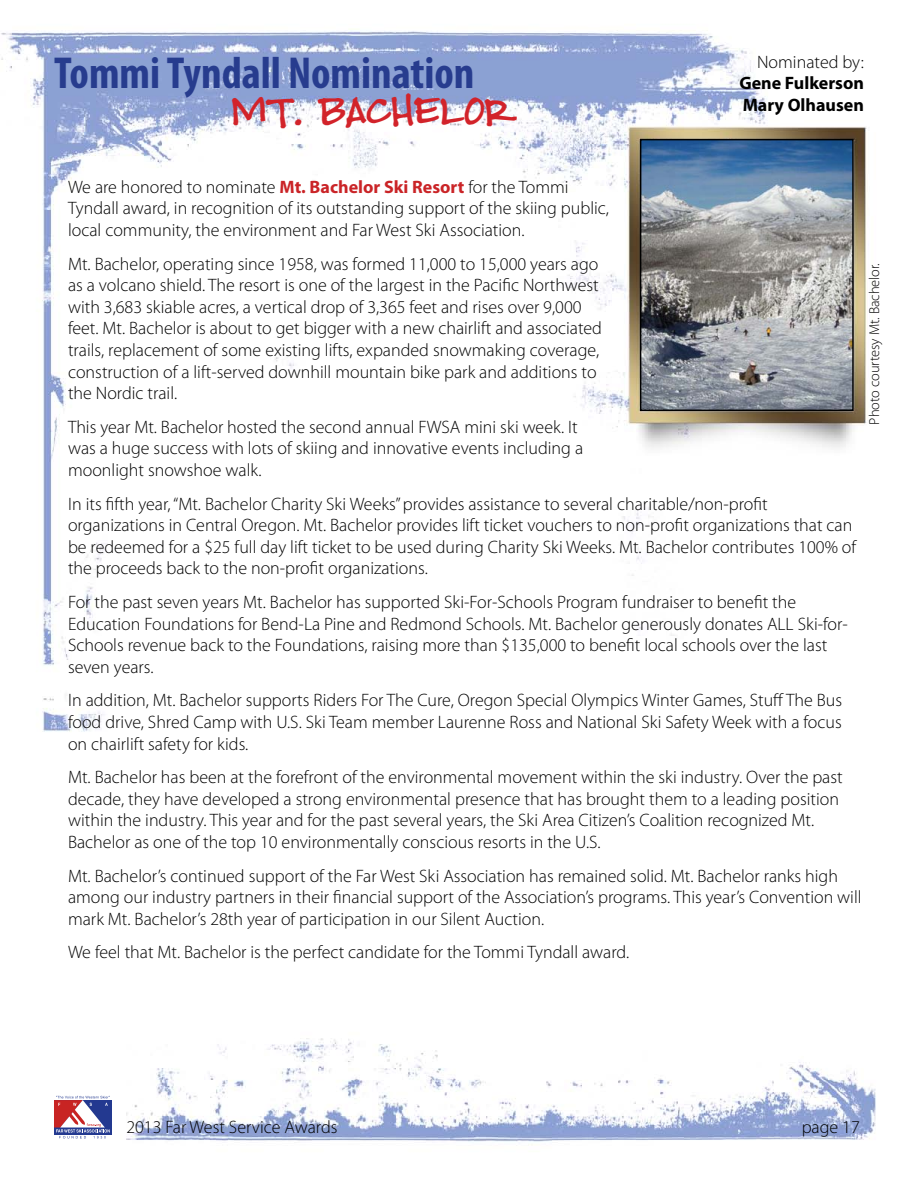
<style>
.page{position:relative;width:918px;height:1188px;background:#fff}
.page>*{position:absolute;margin:0;border:0;box-sizing:border-box;transform-origin:0 0}
.t1{font:700 condensed 45px "Myriad Pro";color:#273c8e}
.t2{font:32.4px "Pea Sarahloo";color:#d2232a;scale:.83 1}
.t3{font:300 18px/21.6px "Myriad Pro";color:#000}
.t4{font:700 18px/21.6px "Myriad Pro";color:#000}
.t5{font:300 14.4px "Myriad Pro";letter-spacing:-.005em;color:#000}
.s1{font-weight:700;color:#ca2427}
</style>
<div class="page">
<img style="left:1px;top:30px;width:875px;height:1115px">
<div style="left:54px;top:1100px;width:58px;height:34px;background:#233990"></div>
<svg style="left:54px;top:1096px;width:56px;height:42px"></svg>
<img style="left:643px;top:142px;width:208px;height:266px">
<div style="left:640px;top:139px;width:214px;height:272px;border:2px solid #000"></div>
<h1 class="t1" style="left:54px;top:45px;width:422px">Tommi Tyndall Nomination</h1>
<h2 class="t2" style="left:232px;top:88px;width:345px">MT. BACHELOR</h2>
<p class="t3" style="left:757px;top:51px;width:108px">Nominated by:</p>
<p class="t4" style="left:739px;top:72px;width:126px">Gene Fulkerson<br>Mary Olhausen</p>
<p class="t3" style="left:68px;top:176px;width:542px">We are honored to nominate <span class="s1">Mt. Bachelor Ski Resort</span> for the Tommi<br>Tyndall award, in recognition of its outstanding support of the skiing public, local community, the environment and Far West Ski Association.</p>
<p class="t3" style="left:68px;top:253px;width:536px">Mt. Bachelor, operating since 1958, was formed 11,000 to 15,000 years ago as a volcano shield. The resort is one of the largest in the Pacific Northwest with 3,683 skiable acres, a vertical drop of 3,365 feet and rises over 9,000 feet. Mt. Bachelor is about to get bigger with a new chairlift and associated trails, replacement of some existing lifts, expanded snowmaking coverage, construction of a lift-served downhill mountain bike park and additions to the Nordic trail.</p>
<p class="t3" style="left:68px;top:416px;width:517px">This year Mt. Bachelor hosted the second annual FWSA mini ski week. It was a huge success with lots of skiing and innovative events including a moonlight snowshoe walk.</p>
<p class="t3" style="left:68px;top:493px;width:790px">In its fifth year,“Mt. Bachelor Charity Ski Weeks”provides assistance to several charitable/non-profit organizations in Central Oregon. Mt. Bachelor provides lift ticket vouchers to non-profit organizations that can be redeemed for a $25 full day lift ticket to be used during Charity Ski Weeks. Mt. Bachelor contributes 100% of the proceeds back to the non-profit organizations.</p>
<p class="t3" style="left:68px;top:591px;width:781px">For the past seven years Mt. Bachelor has supported Ski-For-Schools Program fundraiser to benefit the Education Foundations for Bend-La Pine and Redmond Schools. Mt. Bachelor generously donates ALL Ski-for-Schools revenue back to the Foundations, raising more than $135,000 to benefit local schools over the last seven years.</p>
<p class="t3" style="left:68px;top:689px;width:776px;text-align:justify">In addition, Mt. Bachelor supports Riders For The Cure, Oregon Special Olympics Winter Games, Stuff The Bus food drive, Shred Camp with U.S. Ski Team member Laurenne Ross and National Ski Safety Week with a focus on chairlift safety for kids.</p>
<p class="t3" style="left:68px;top:766px;width:776px">Mt. Bachelor has been at the forefront of the environmental movement within the ski industry. Over the past decade, they have developed a strong environmental presence that has brought them to a leading position within the industry. This year and for the past several years, the Ski Area Citizen’s Coalition recognized Mt.<br>Bachelor as one of the top 10 environmentally conscious resorts in the U.S.</p>
<p class="t3" style="left:68px;top:865px;width:795px">Mt. Bachelor’s continued support of the Far West Ski Association has remained solid. Mt. Bachelor ranks high among our industry partners in their financial support of the Association’s programs. This year’s Convention will mark Mt. Bachelor’s 28th year of participation in our Silent Auction.</p>
<p class="t3" style="left:68px;top:941px;width:563px">We feel that Mt. Bachelor is the perfect candidate for the Tommi Tyndall award.</p>
<p class="t5" style="left:866px;top:424px;width:163px;rotate:-90deg">Photo courtesy Mt. Bachelor.</p>
<p class="t3" style="left:126px;top:1116px;width:213px">2013 Far West Service Awards</p>
<p class="t3" style="left:802px;top:1116px;width:60px">page 17</p>
</div>
